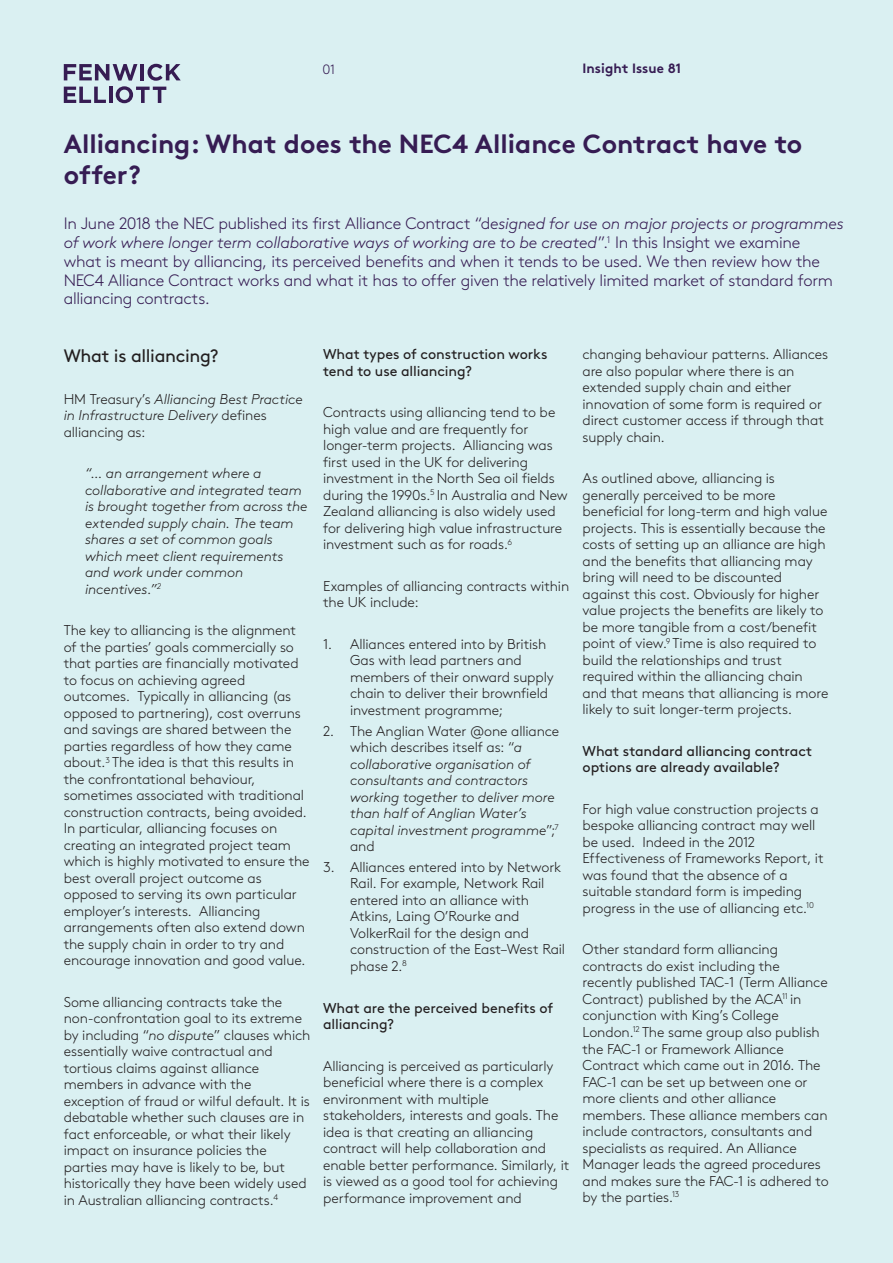
<style>
.page{position:relative;width:893px;height:1263px;background:#daf0f2}
.page>*{position:absolute;margin:0;border:0;box-sizing:border-box;transform-origin:0 0}
.t1{font:700 26.25px/31.5px "Brown";color:#361c53}
._9_5_11pt_Brown_Ligh{font:18px "Brown";letter-spacing:-.02em;color:#231f20}
._12_14pt_Brown_Regul{font:300 16.5px/18.8px "Brown";letter-spacing:-.015em;color:#361c53}
._9_5_11pt_Brown_Ligh-2{font:300 14.25px/16.5px "Brown";letter-spacing:-.01em;color:#231f20}
._9_5_11pt_Brown_Ligh-3{font:italic 300 14.25px/16.5px "Brown";letter-spacing:-.01em;color:#231f20}
._9_5_11pt_Brown_Ligh-4{font:14.25px/16.5px "Brown";letter-spacing:-.005em;color:#231f20}
.t2{font:700 13.5px "Brown";color:#361c53}
.t3{font:300 13.5px "Brown";color:#361c53}
.s1{font-style:italic}
.s2{font-style:normal}
</style>
<div class="page">
<svg style="left:64px;top:64px;width:117px;height:39px"></svg>
<p class="t3" style="left:323px;top:59px;width:14px">01</p>
<p class="t2" style="left:583px;top:58px;width:100px">Insight Issue 81</p>
<p class="t1" style="left:64px;top:125px;width:740px">Alliancing: What does the NEC4 Alliance Contract have to offer?</p>
<p class="_12_14pt_Brown_Regul" style="left:64px;top:213px;width:781px">In June 2018 the NEC published its first Alliance Contract “d<span class="s1">esigned for use on major projects or programmes of work where longer term collaborative ways of working are to be created</span>”.<sup>1</sup> In this Insight we examine<br>what is meant by alliancing, its perceived benefits and when it tends to be used. We then review how the NEC4 Alliance Contract works and what it has to offer given the relatively limited market of standard form alliancing contracts.</p>
<p class="_9_5_11pt_Brown_Ligh" style="left:64px;top:342px;width:156px">What is alliancing?</p>
<p class="_9_5_11pt_Brown_Ligh-3" style="left:64px;top:389px;width:241px"><span class="s2">HM Treasury’s</span> Alliancing Best Practice in Infrastructure Delivery <span class="s2">defines alliancing as:</span></p>
<p class="_9_5_11pt_Brown_Ligh-3" style="left:85px;top:464px;width:224px">“… an arrangement where a collaborative and integrated team is brought together from across the extended supply chain. The team shares a set of common goals which meet client requirements and work under common incentives.”<sup>2</sup></p>
<p class="_9_5_11pt_Brown_Ligh-2" style="left:64px;top:621px;width:247px">The key to alliancing is the alignment of the parties’ goals commercially so that parties are financially motivated to focus on achieving agreed outcomes. Typically in alliancing (as opposed to partnering), cost overruns and savings are shared between the parties regardless of how they came about.<sup>3</sup> The idea is that this results in the confrontational behaviour, sometimes associated with traditional construction contracts, being avoided.<br>In particular, alliancing focuses on creating an integrated project team which is highly motivated to ensure the best overall project outcome as opposed to serving its own particular employer’s interests. Alliancing arrangements often also extend down the supply chain in order to try and encourage innovation and good value.</p>
<p class="_9_5_11pt_Brown_Ligh-2" style="left:64px;top:992px;width:248px">Some alliancing contracts take the non-confrontation goal to its extreme by including “<span class="s1">no dispute</span>” clauses which essentially waive contractual and tortious claims against alliance members in advance with the exception of fraud or wilful default. It is debatable whether such clauses are in fact enforceable, or what their likely impact on insurance policies the parties may have is likely to be, but historically they have been widely used in Australian alliancing contracts.<sup>4</sup></p>
<p class="_9_5_11pt_Brown_Ligh-4" style="left:323px;top:345px;width:226px">What types of construction works tend to use alliancing?</p>
<p class="_9_5_11pt_Brown_Ligh-2" style="left:323px;top:403px;width:246px">Contracts using alliancing tend to be high value and are frequently for longer-term projects. Alliancing was first used in the UK for delivering investment in the North Sea oil fields during the 1990s.<sup>5</sup> In Australia and New Zealand alliancing is also widely used for delivering high value infrastructure investment such as for roads.<sup>6</sup></p>
<p class="_9_5_11pt_Brown_Ligh-2" style="left:323px;top:577px;width:248px">Examples of alliancing contracts within the UK include:</p>
<p class="_9_5_11pt_Brown_Ligh-2" style="left:350px;top:635px;width:205px;text-indent:-27px">1. Alliances entered into by British<br>Gas with lead partners and members of their onward supply chain to deliver their brownfield investment programme;</p>
<p class="_9_5_11pt_Brown_Ligh-3" style="left:350px;top:721px;width:211px;text-indent:-27px"><span class="s2">2. The Anglian Water @one alliance which describes itself as: “</span>a collaborative organisation of consultants and contractors working together to deliver more than half of Anglian Water’s capital investment programme<span class="s2">”;</span><sup>7 </sup><span class="s2">and</span></p>
<p class="_9_5_11pt_Brown_Ligh-2" style="left:350px;top:858px;width:217px;text-indent:-27px">3. Alliances entered into by Network<br>Rail. For example, Network Rail entered into an alliance with<br>Atkins, Laing O’Rourke and<br>VolkerRail for the design and construction of the East–West Rail phase 2.<sup>8</sup></p>
<p class="_9_5_11pt_Brown_Ligh-4" style="left:323px;top:998px;width:232px">What are the perceived benefits of alliancing?</p>
<p class="_9_5_11pt_Brown_Ligh-2" style="left:323px;top:1056px;width:248px">Alliancing is perceived as particularly beneficial where there is a complex environment with multiple stakeholders, interests and goals. The idea is that creating an alliancing contract will help collaboration and enable better performance. Similarly, it is viewed as a good tool for achieving performance improvement and</p>
<p class="_9_5_11pt_Brown_Ligh-2" style="left:583px;top:345px;width:247px">changing behaviour patterns. Alliances are also popular where there is an extended supply chain and either innovation of some form is required or direct customer access if through that supply chain.</p>
<p class="_9_5_11pt_Brown_Ligh-2" style="left:583px;top:469px;width:247px">As outlined above, alliancing is generally perceived to be more beneficial for long-term and high value projects. This is essentially because the costs of setting up an alliance are high and the benefits that alliancing may bring will need to be discounted against this cost. Obviously for higher value projects the benefits are likely to be more tangible from a cost/benefit point of view.<sup>9</sup> Time is also required to build the relationships and trust required within the alliancing chain and that means that alliancing is more likely to suit longer-term projects.</p>
<p class="_9_5_11pt_Brown_Ligh-4" style="left:583px;top:741px;width:231px">What standard alliancing contract options are already available?</p>
<p class="_9_5_11pt_Brown_Ligh-2" style="left:583px;top:800px;width:243px">For high value construction projects a bespoke alliancing contract may well be used. Indeed in the 2012<br>Effectiveness of Frameworks Report, it was found that the absence of a suitable standard form is impeding progress in the use of alliancing etc.<sup>10</sup></p>
<p class="_9_5_11pt_Brown_Ligh-2" style="left:583px;top:940px;width:248px">Other standard form alliancing contracts do exist including the recently published TAC-1 (Term Alliance Contract) published by the ACA<sup>11</sup> in conjunction with King’s College London.<sup>12</sup> The same group also publish the FAC-1 or Framework Alliance Contract which came out in 2016. The FAC-1 can be set up between one or more clients and other alliance members. These alliance members can include contractors, consultants and specialists as required. An Alliance Manager leads the agreed procedures and makes sure the FAC-1 is adhered to by the parties.<sup>13</sup></p>
</div>
